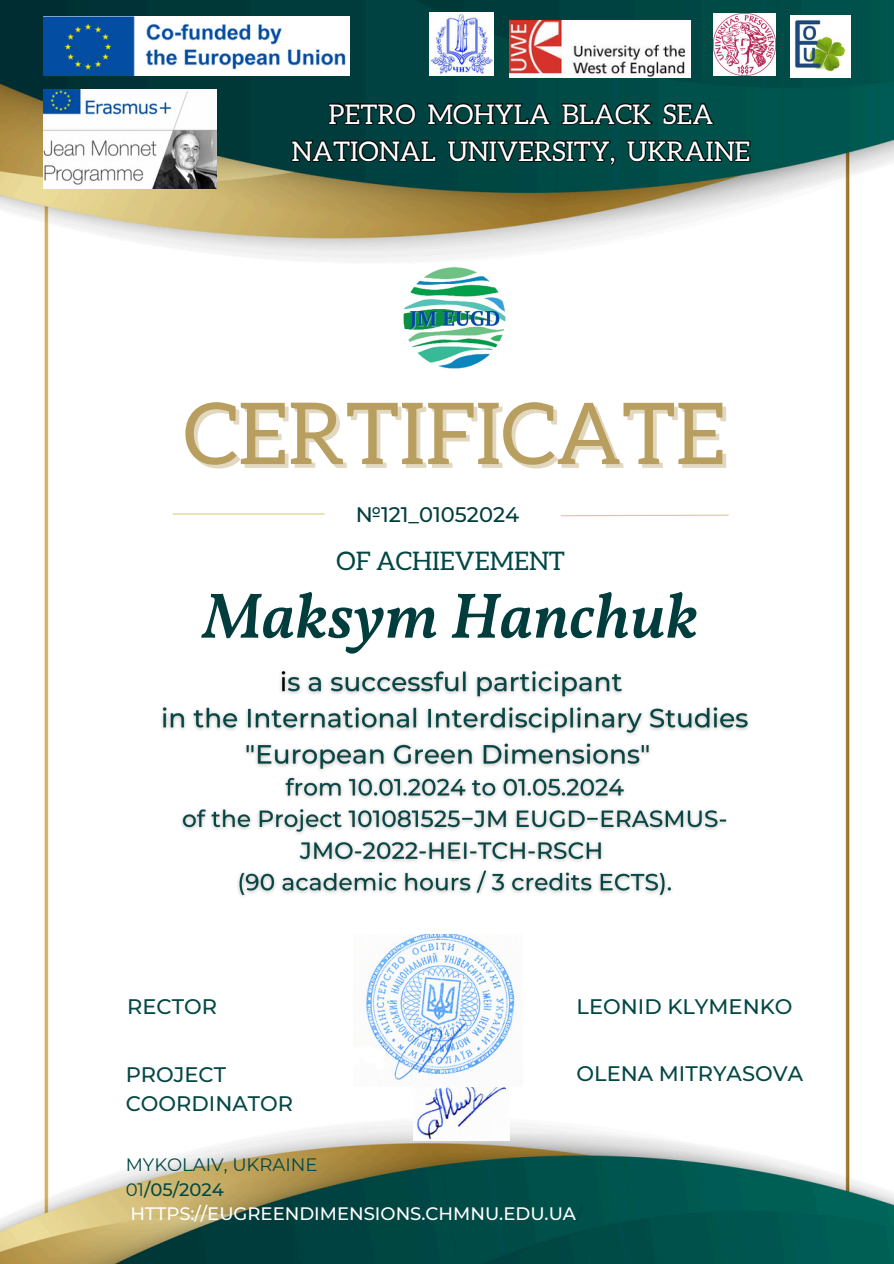
<style>
.page{position:relative;width:894px;height:1264px;background:#fff}
.page>*{position:absolute;margin:0;border:0;box-sizing:border-box;transform-origin:0 0}
.t1{font:85.5px "Aleo";color:#b89f5f}
.t2{font:italic 600 64.5px "Vollkorn";color:#023d3d}
.t3{font:27px/37.2px "Aleo";color:#fff;text-align:center}
.t4{font:25.5px "Aleo";color:#034744}
.t5{font:500 21px/29.2px "Montserrat";color:#034744}
.t6{font:500 21px "Montserrat";color:#023d3d}
.t7{font:500 18px "Montserrat";color:#fff}
.t8{font:18px "Montserrat";color:#034744}
.t9{font:500 18px "Montserrat";color:#034744}
.s1{font-weight:400}
.s2{color:#034744}
</style>
<div class="page">
<img style="left:0;top:0;width:893px;height:1263px">
<svg style="left:559px;top:514px;width:170px;height:3px"></svg>
<hr style="left:173px;top:513px;width:151px;height:1px;background:#ddc985">
<img style="left:43px;top:89px;width:173px;height:99px">
<img style="left:43px;top:17px;width:306px;height:58px">
<img style="left:429px;top:12px;width:65px;height:62px">
<img style="left:509px;top:20px;width:181px;height:54px">
<img style="left:713px;top:13px;width:62px;height:62px">
<img style="left:790px;top:15px;width:60px;height:62px">
<img style="left:413px;top:1086px;width:96px;height:54px">
<img style="left:402px;top:266px;width:105px;height:104px">
<img style="left:353px;top:934px;width:169px;height:152px">
<img style="left:155px;top:664px;width:600px;height:238px">
<svg style="left:290px;top:74px;width:461px;height:113px"></svg>
<h5 class="t3" style="left:291px;top:97px;width:460px">PETRO MOHYLA BLACK SEA<br>NATIONAL UNIVERSITY, UKRAINE</h5>
<h5 class="t1" style="left:183px;top:395px;width:543px">CERTIFICATE</h5>
<h3 class="t6" style="left:355px;top:502px;width:165px">№121_01052024</h3>
<p class="t4" style="left:336px;top:549px;width:230px">OF ACHIEVEMENT</p>
<p class="t2" style="left:203px;top:589px;width:496px">Maksym Hanchuk</p>
<h2 class="t5" style="left:127px;top:991px;width:91px">RECTOR</h2>
<h5 class="t5" style="left:576px;top:991px;width:217px">LEONID KLYMENKO</h5>
<p class="t5" style="left:126px;top:1059px;width:169px">PROJECT<br>COORDINATOR</p>
<p class="t5" style="left:576px;top:1059px;width:228px">OLENA MITRYASOVA</p>
<h5 class="t8" style="left:126px;top:1153px;width:193px">MYKOLAIV, UKRAINE</h5>
<h5 class="t9" style="left:126px;top:1178px;width:100px"><span class="s1">01</span>/05/2024</h5>
<p class="t7" style="left:130px;top:1202px;width:453px">HTTPS://EUGREENDIMENSIONS.CHMNU.EDU.UA<span class="s2">/</span></p>
</div>
